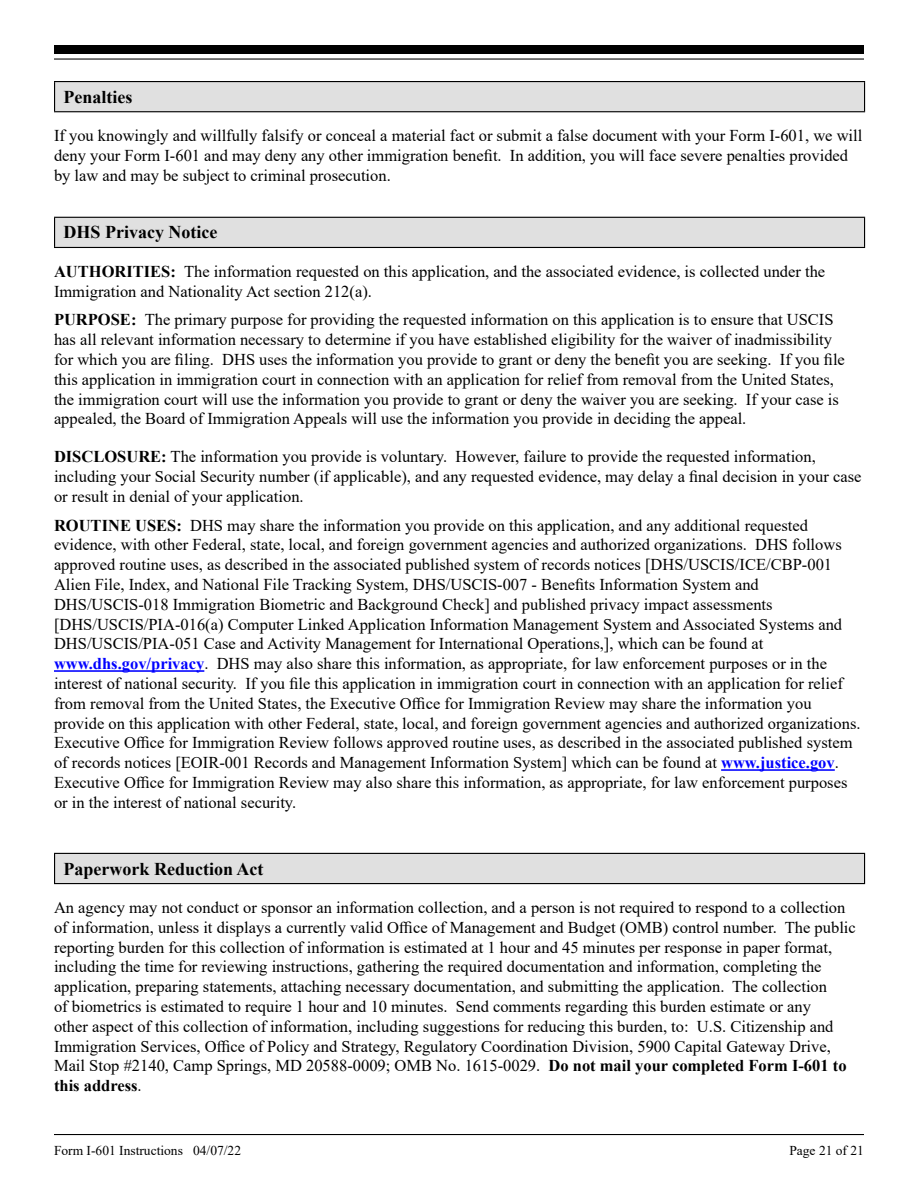
<style>
.page{position:relative;width:918px;height:1188px;background:#fff}
.page>*{position:absolute;margin:0;border:0;box-sizing:border-box;transform-origin:0 0}
.Section_Heading{font:700 18px "Times New Roman";color:#000}
.Body_1{font:16.5px/19.8px "Times New Roman";color:#000}
.Body_Lead-in{font:16.5px/19.8px "Times New Roman";color:#000}
.t1{font:13.5px "Times New Roman";color:#000}
.s1{font-weight:700}
.s2{font-weight:700;color:#00f}
</style>
<div class="page">
<div style="left:54px;top:45px;width:810px;height:9px;background:#000"></div>
<hr style="left:54px;top:58px;width:810px;height:2px;background:#000">
<hr style="left:54px;top:1134px;width:810px;height:1px;background:#000">
<hr style="left:54px;top:670px;width:150px;height:2px;background:#00f">
<hr style="left:721px;top:769px;width:114px;height:2px;background:#00f">
<div style="left:55px;top:82px;width:810px;height:30px;background:#e0e0e0"></div>
<hr style="left:54px;top:81px;width:811px;height:1px;background:#000">
<svg style="left:54px;top:82px;width:1px;height:29px"></svg>
<svg style="left:864px;top:82px;width:1px;height:29px"></svg>
<hr style="left:54px;top:111px;width:811px;height:1px;background:#000">
<div style="left:55px;top:217px;width:810px;height:30px;background:#e0e0e0"></div>
<hr style="left:54px;top:217px;width:811px;height:1px;background:#000">
<svg style="left:54px;top:218px;width:1px;height:29px"></svg>
<svg style="left:864px;top:218px;width:1px;height:29px"></svg>
<hr style="left:54px;top:247px;width:811px;height:1px;background:#000">
<div style="left:55px;top:853px;width:810px;height:31px;background:#e0e0e0"></div>
<hr style="left:54px;top:853px;width:811px;height:1px;background:#000">
<svg style="left:54px;top:854px;width:1px;height:29px"></svg>
<svg style="left:864px;top:854px;width:1px;height:29px"></svg>
<hr style="left:54px;top:883px;width:811px;height:1px;background:#000">
<h1 class="Section_Heading" style="left:64px;top:84px;width:70px">Penalties</h1>
<p class="Body_1" style="left:54px;top:125px;width:810px">If you knowingly and willfully falsify or conceal a material fact or submit a false document with your Form I-601, we will deny your Form I-601 and may deny any other immigration benefit. In addition, you will face severe penalties provided by law and may be subject to criminal prosecution.</p>
<h1 class="Section_Heading" style="left:64px;top:219px;width:155px">DHS Privacy Notice</h1>
<p class="Body_Lead-in" style="left:54px;top:261px;width:773px"><span class="s1">AUTHORITIES:</span> The information requested on this application, and the associated evidence, is collected under the<br>Immigration and Nationality Act section 212(a).</p>
<p class="Body_1" style="left:54px;top:309px;width:792px"><span class="s1">PURPOSE:</span> The primary purpose for providing the requested information on this application is to ensure that USCIS has all relevant information necessary to determine if you have established eligibility for the waiver of inadmissibility for which you are filing. DHS uses the information you provide to grant or deny the benefit you are seeking. If you file this application in immigration court in connection with an application for relief from removal from the United States, the immigration court will use the information you provide to grant or deny the waiver you are seeking. If your case is appealed, the Board of Immigration Appeals will use the information you provide in deciding the appeal.</p>
<p class="Body_Lead-in" style="left:54px;top:446px;width:809px"><span class="s1">DISCLOSURE:</span> The information you provide is voluntary. However, failure to provide the requested information, including your Social Security number (if applicable), and any requested evidence, may delay a final decision in your case or result in denial of your application.</p>
<p class="Body_1" style="left:54px;top:515px;width:808px"><span class="s1">ROUTINE USES:</span> DHS may share the information you provide on this application, and any additional requested evidence, with other Federal, state, local, and foreign government agencies and authorized organizations. DHS follows approved routine uses, as described in the associated published system of records notices [DHS/USCIS/ICE/CBP-001<br>Alien File, Index, and National File Tracking System, DHS/USCIS-007 - Benefits Information System and DHS/USCIS-018 Immigration Biometric and Background Check] and published privacy impact assessments [DHS/USCIS/PIA-016(a) Computer Linked Application Information Management System and Associated Systems and DHS/USCIS/PIA-051 Case and Activity Management for International Operations,], which can be found at <span class="s2">www.dhs.gov/privacy</span>. DHS may also share this information, as appropriate, for law enforcement purposes or in the interest of national security. If you file this application in immigration court in connection with an application for relief from removal from the United States, the Executive Office for Immigration Review may share the information you provide on this application with other Federal, state, local, and foreign government agencies and authorized organizations.<br>Executive Office for Immigration Review follows approved routine uses, as described in the associated published system of records notices [EOIR-001 Records and Management Information System] which can be found at <span class="s2">www.justice.gov</span>.<br>Executive Office for Immigration Review may also share this information, as appropriate, for law enforcement purposes or in the interest of national security.</p>
<h1 class="Section_Heading" style="left:64px;top:856px;width:201px">Paperwork Reduction Act</h1>
<p class="Body_1" style="left:54px;top:897px;width:803px">An agency may not conduct or sponsor an information collection, and a person is not required to respond to a collection of information, unless it displays a currently valid Office of Management and Budget (OMB) control number. The public reporting burden for this collection of information is estimated at 1 hour and 45 minutes per response in paper format, including the time for reviewing instructions, gathering the required documentation and information, completing the application, preparing statements, attaching necessary documentation, and submitting the application. The collection<br>of biometrics is estimated to require 1 hour and 10 minutes. Send comments regarding this burden estimate or any<br>other aspect of this collection of information, including suggestions for reducing this burden, to: U.S. Citizenship and Immigration Services, Office of Policy and Strategy, Regulatory Coordination Division, 5900 Capital Gateway Drive, Mail Stop #2140, Camp Springs, MD 20588-0009; OMB No. 1615-0029. <span class="s1">Do not mail your completed Form I-601 to this address</span>.</p>
<p class="t1" style="left:54px;top:1141px;width:189px">Form I-601 Instructions 04/07/22</p>
<p class="t1" style="left:789px;top:1141px;width:76px">Page 21 of 21</p>
</div>
